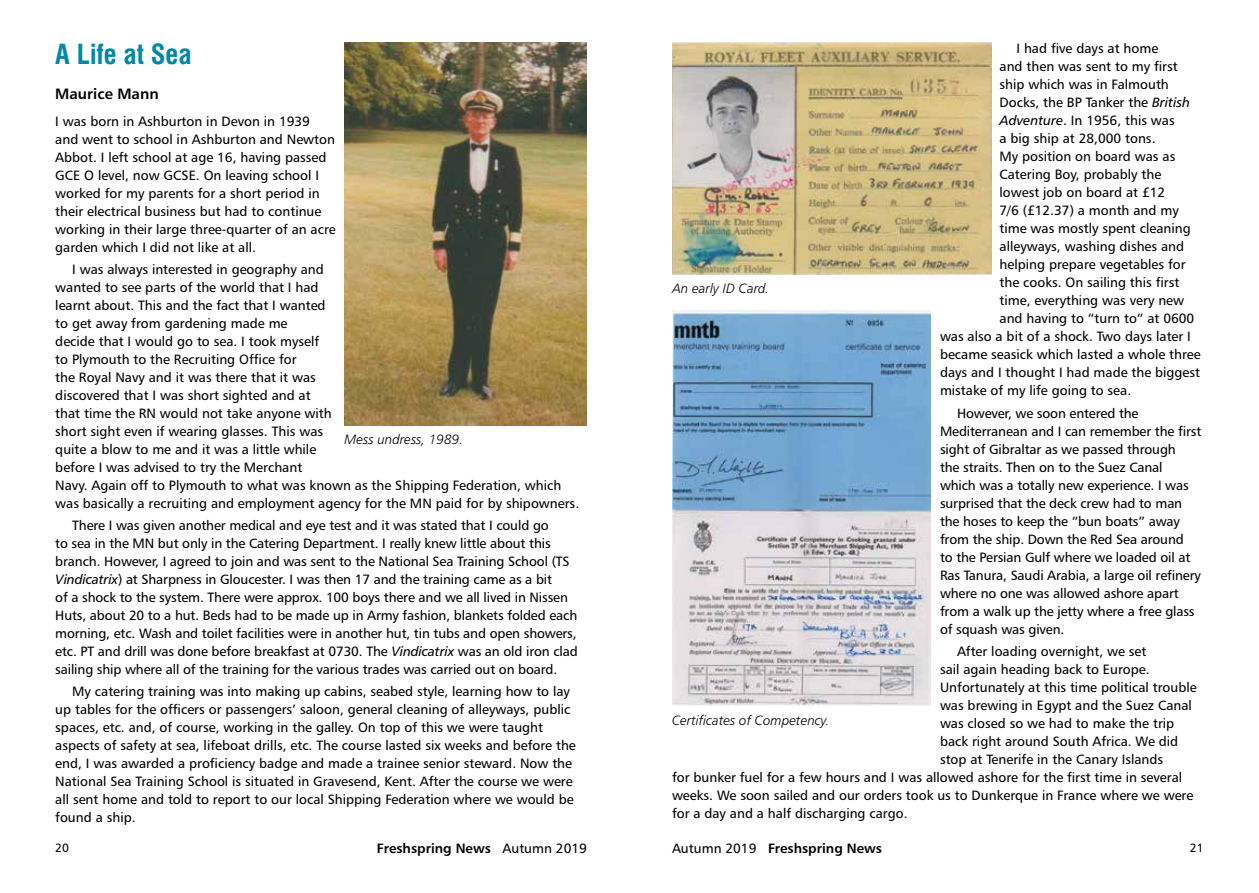
<style>
.page{position:relative;width:1259px;height:893px;background:#fff}
.page>*{position:absolute;margin:0;border:0;box-sizing:border-box;transform-origin:0 0}
.t1{font:700 condensed 27px "Swiss 721 BT";color:#0088a5}
.t2{font:15px "Humanist 777 BT Bold B";color:#000}
.t3{font:13.5px/18px "Humanist 777 BT Roman B";color:#000}
.t4{font:13.5px "Humanist 777 BT Light Italic B";color:#000}
.t5{font:13.5px "Humanist 777 BT Bold B";color:#000}
.t6{font:12px "Humanist 777 BT Roman B";color:#000}
.s1{font-family:"Humanist 777 BT Italic B"}
.s2{font-family:"Humanist 777 BT Roman B"}
</style>
<div class="page">
<img style="left:344px;top:43px;width:243px;height:382px">
<img style="left:673px;top:310px;width:257px;height:396px">
<img style="left:672px;top:43px;width:319px;height:231px">
<h1 class="t1" style="left:55px;top:38px;width:138px">A Life at Sea</h1>
<p class="t2" style="left:55px;top:84px;width:105px">Maurice Mann</p>
<p class="t3" style="left:55px;top:112px;width:282px">I was born in Ashburton in Devon in 1939 and went to school in Ashburton and Newton Abbot. I left school at age 16, having passed GCE O level, now GCSE. On leaving school I worked for my parents for a short period in their electrical business but had to continue working in their large three-quarter of an acre garden which I did not like at all.</p>
<p class="t3" style="left:55px;top:260px;width:525px;text-indent:17px">I was always interested in geography and<br>wanted to see parts of the world that I had<br>learnt about. This and the fact that I wanted<br>to get away from gardening made me<br>decide that I would go to sea. I took myself<br>to Plymouth to the Recruiting Office for<br>the Royal Navy and it was there that it was<br>discovered that I was short sighted and at<br>that time the RN would not take anyone with<br>short sight even if wearing glasses. This was<br>quite a blow to me and it was a little while<br>before I was advised to try the Merchant<br>Navy. Again off to Plymouth to what was known as the Shipping Federation, which was basically a recruiting and employment agency for the MN paid for by shipowners.</p>
<p class="t3" style="left:55px;top:516px;width:524px;text-indent:17px">There I was given another medical and eye test and it was stated that I could go<br>to sea in the MN but only in the Catering Department. I really knew little about this branch. However, I agreed to join and was sent to the National Sea Training School (TS <span class="s1">Vindicatrix</span>) at Sharpness in Gloucester. I was then 17 and the training came as a bit<br>of a shock to the system. There were approx. 100 boys there and we all lived in Nissen Huts, about 20 to a hut. Beds had to be made up in Army fashion, blankets folded each morning, etc. Wash and toilet facilities were in another hut, tin tubs and open showers, etc. PT and drill was done before breakfast at 0730. The <span class="s1">Vindicatrix</span> was an old iron clad sailing ship where all of the training for the various trades was carried out on board.</p>
<p class="t3" style="left:55px;top:682px;width:522px;text-indent:17px">My catering training was into making up cabins, seabed style, learning how to lay up tables for the officers or passengers’ saloon, general cleaning of alleyways, public spaces, etc. and, of course, working in the galley. On top of this we were taught aspects of safety at sea, lifeboat drills, etc. The course lasted six weeks and before the end, I was awarded a proficiency badge and made a trainee senior steward. Now the National Sea Training School is situated in Gravesend, Kent. After the course we were all sent home and told to report to our local Shipping Federation where we would be found a ship.</p>
<p class="t4" style="left:344px;top:431px;width:120px">Mess undress, 1989.</p>
<p class="t3" style="left:1016px;top:39px;width:143px">I had five days at home</p>
<p class="t3" style="left:999px;top:57px;width:180px">and then was sent to my first</p>
<p class="t3" style="left:999px;top:75px;width:171px">ship which was in Falmouth</p>
<p class="t3" style="left:999px;top:93px;width:192px">Docks, the BP Tanker the <span class="s1">British</span></p>
<p class="t3" style="left:999px;top:111px;width:177px"><span class="s1">Adventure</span>. In 1956, this was</p>
<p class="t3" style="left:999px;top:129px;width:157px">a big ship at 28,000 tons.</p>
<p class="t3" style="left:999px;top:147px;width:177px">My position on board was as</p>
<p class="t3" style="left:999px;top:165px;width:163px">Catering Boy, probably the</p>
<p class="t3" style="left:999px;top:183px;width:167px">lowest job on board at £12</p>
<p class="t3" style="left:999px;top:201px;width:181px">7/6 (£12.37) a month and my</p>
<p class="t3" style="left:999px;top:219px;width:193px">time was mostly spent cleaning</p>
<p class="t3" style="left:999px;top:237px;width:186px">alleyways, washing dishes and</p>
<p class="t3" style="left:999px;top:255px;width:188px">helping prepare vegetables for</p>
<p class="t3" style="left:999px;top:273px;width:181px">the cooks. On sailing this first</p>
<p class="t3" style="left:999px;top:291px;width:186px">time, everything was very new</p>
<p class="t3" style="left:999px;top:309px;width:196px">and having to “turn to“ at 0600</p>
<p class="t3" style="left:940px;top:327px;width:252px">was also a bit of a shock. Two days later I</p>
<p class="t3" style="left:940px;top:345px;width:262px">became seasick which lasted a whole three</p>
<p class="t3" style="left:940px;top:363px;width:262px">days and I thought I had made the biggest</p>
<p class="t3" style="left:940px;top:381px;width:193px">mistake of my life going to sea.</p>
<p class="t3" style="left:940px;top:404px;width:263px;text-indent:17px">However, we soon entered the Mediterranean and I can remember the first sight of Gibraltar as we passed through<br>the straits. Then on to the Suez Canal which was a totally new experience. I was surprised that the deck crew had to man the hoses to keep the “bun boats” away from the ship. Down the Red Sea around<br>to the Persian Gulf where we loaded oil at Ras Tanura, Saudi Arabia, a large oil refinery where no one was allowed ashore apart from a walk up the jetty where a free glass of squash was given.</p>
<p class="t3" style="left:957px;top:642px;width:191px">After loading overnight, we set</p>
<p class="t3" style="left:940px;top:660px;width:211px">sail again heading back to Europe.</p>
<p class="t3" style="left:940px;top:678px;width:258px">Unfortunately at this time political trouble</p>
<p class="t3" style="left:940px;top:696px;width:253px">was brewing in Egypt and the Suez Canal</p>
<p class="t3" style="left:940px;top:714px;width:236px">was closed so we had to make the trip</p>
<p class="t3" style="left:940px;top:732px;width:240px">back right around South Africa. We did</p>
<p class="t3" style="left:940px;top:750px;width:225px">stop at Tenerife in the Canary Islands</p>
<p class="t3" style="left:672px;top:768px;width:512px">for bunker fuel for a few hours and I was allowed ashore for the first time in several</p>
<p class="t3" style="left:672px;top:786px;width:523px">weeks. We soon sailed and our orders took us to Dunkerque in France where we were</p>
<p class="t3" style="left:672px;top:804px;width:237px">for a day and a half discharging cargo.</p>
<p class="t4" style="left:672px;top:280px;width:99px">An early ID Card.</p>
<p class="t4" style="left:672px;top:712px;width:159px">Certificates of Competency.</p>
<p class="t6" style="left:55px;top:840px;width:15px">20</p>
<p class="t5" style="left:377px;top:840px;width:211px">Freshspring News <span class="s2">Autumn 2019</span></p>
<p class="t5" style="left:672px;top:840px;width:211px"><span class="s2">Autumn 2019</span> Freshspring News</p>
<p class="t6" style="left:1190px;top:840px;width:15px">21</p>
</div>
